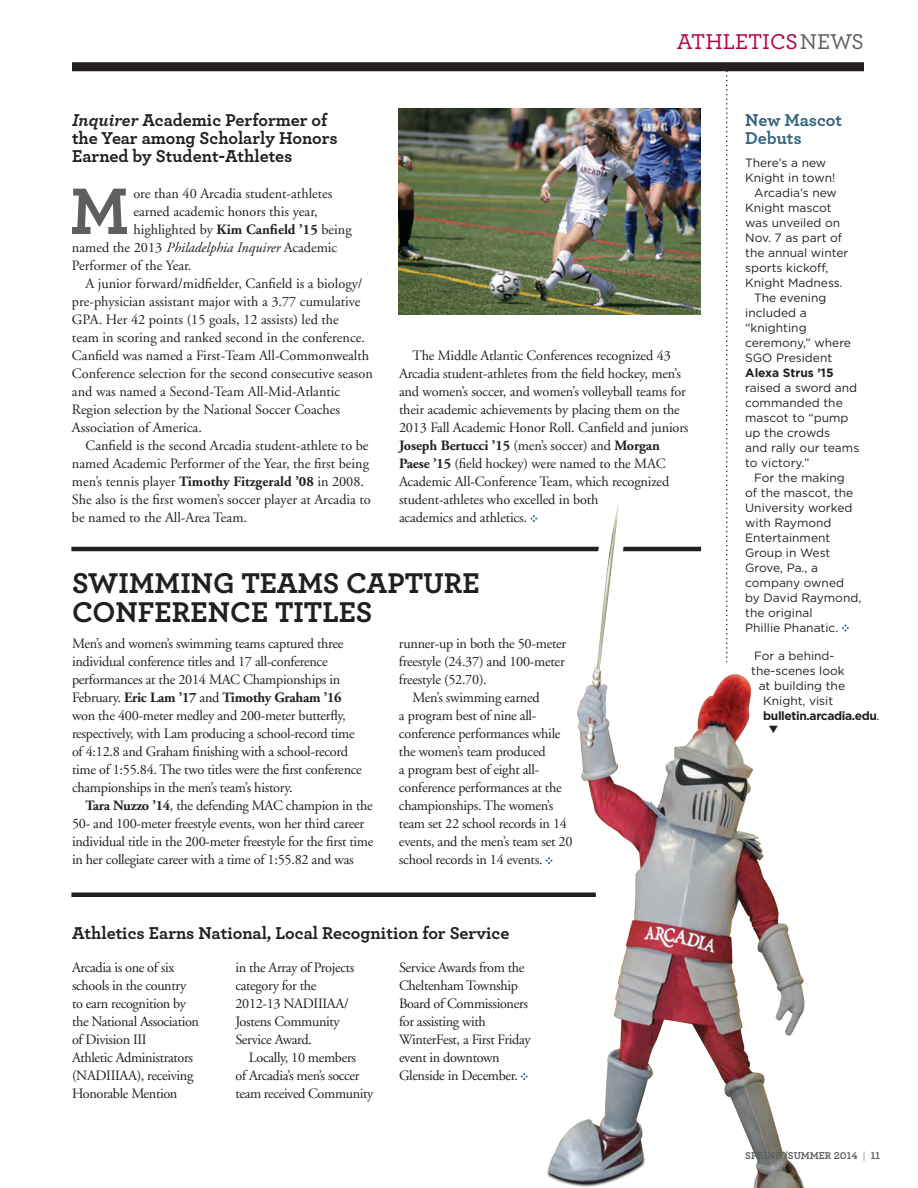
<style>
.page{position:relative;width:918px;height:1188px;background:#fff}
.page>*{position:absolute;margin:0;border:0;box-sizing:border-box;transform-origin:0 0}
.Copy-First_Paragraph{font:69px "Archer Bold LF";color:#5f5f62}
.Header_2{font:30px/28.5px "Archer Bold LF";color:#231f20}
.t1{font:22.5px "Archer Medium LF";color:#b30437}
.Sidebar-Header{font:18px/18px "Archer Bold LF";color:#231f20}
.t2{font:18px/18px "Archer Bold LF";color:#32657e}
.Copy{font:14.25px/18px "Adobe Garamond";letter-spacing:-.01em;color:#231f20}
.Copy-First_Paragraph-2{font:14.25px/18px "Adobe Garamond";letter-spacing:-.02em;color:#231f20}
.Copy-First_Paragraph-3{font:14.25px "Adobe Garamond";color:#231f20}
.Sidebar-Copy{font:12px/15px "Gotham";color:#231f20}
.Sidebar-Copy-2{font:700 12px "Gotham";letter-spacing:-.03em;color:#231f20}
.t3{font:10.5px "Archer Bold LF";color:#5f5f62}
.s1{color:#5f5f62}
.s2{font-family:"Archer Bold LF Italic"}
.s3{font-weight:700}
.s4{font-style:italic}
.s5{font-weight:400}
.s6{font-family:"Archer Book LF"}
</style>
<div class="page">
<hr style="left:71px;top:547px;width:630px;height:4px;background:#231f20">
<img style="left:399px;top:108px;width:301px;height:206px">
<div style="left:71px;top:892px;width:525px;height:5px;background:#231f20"></div>
<svg style="left:726px;top:71px;width:2px;height:424px"></svg>
<div style="left:72px;top:62px;width:792px;height:9px;background:#231f20"></div>
<img style="left:481px;top:495px;width:368px;height:693px">
<svg style="left:769px;top:726px;width:9px;height:7px"></svg>
<p class="t1" style="left:677px;top:28px;width:189px">ATHLETICS <span class="s1">NEWS</span></p>
<p class="Sidebar-Header" style="left:72px;top:111px;width:267px"><span class="s2">Inquirer</span> Academic Performer of the Year among Scholarly Honors<br>Earned by Student-Athletes</p>
<p class="Copy-First_Paragraph" style="left:70px;top:168px;width:61px">M</p>
<p class="Copy-First_Paragraph-3" style="left:133px;top:186px;width:201px">ore than 40 Arcadia student-athletes</p>
<p class="Copy-First_Paragraph-3" style="left:133px;top:204px;width:186px">earned academic honors this year,</p>
<p class="Copy-First_Paragraph-3" style="left:133px;top:222px;width:220px">highlighted by <span class="s3">Kim Canfield ’15</span> being</p>
<p class="Copy-First_Paragraph-3" style="left:72px;top:240px;width:267px">named the 2013 <span class="s4">Philadelphia Inquirer</span> Academic</p>
<p class="Copy-First_Paragraph-3" style="left:72px;top:258px;width:121px">Performer of the Year.</p>
<p class="Copy" style="left:72px;top:275px;width:302px;text-indent:13px">A junior forward/midfielder, Canfield is a biology/ pre-physician assistant major with a 3.77 cumulative GPA. Her 42 points (15 goals, 12 assists) led the<br>team in scoring and ranked second in the conference.<br>Canfield was named a First-Team All-Commonwealth Conference selection for the second consecutive season and was named a Second-Team All-Mid-Atlantic Region selection by the National Soccer Coaches Association of America.</p>
<p class="Copy" style="left:72px;top:437px;width:300px;text-indent:13px">Canfield is the second Arcadia student-athlete to be named Academic Performer of the Year, the first being men’s tennis player <span class="s3">Timothy Fitzgerald ’08</span> in 2008.<br>She also is the first women’s soccer player at Arcadia to be named to the All-Area Team.</p>
<p class="Copy" style="left:399px;top:347px;width:291px;text-indent:13px">The Middle Atlantic Conferences recognized 43<br>Arcadia student-athletes from the field hockey, men’s and women’s soccer, and women’s volleyball teams for their academic achievements by placing them on the 2013 Fall Academic Honor Roll. Canfield and juniors <span class="s3">Joseph Bertucci ’15</span> (men’s soccer) and <span class="s3">Morgan Paese ’15</span> (field hockey) were named to the MAC Academic All-Conference Team, which recognized student-athletes who excelled in both<br>academics and athletics.</p>
<p class="Header_2" style="left:72px;top:568px;width:409px">SWIMMING TEAMS CAPTURE<br>CONFERENCE TITLES</p>
<p class="Copy-First_Paragraph-2" style="left:72px;top:635px;width:291px">Men’s and women’s swimming teams captured three individual conference titles and 17 all-conference performances at the 2014 MAC Championships in February. <span class="s3">Eric Lam ’17</span> and <span class="s3">Timothy Graham ’16 </span>won the 400-meter medley and 200-meter butterfly, respectively, with Lam producing a school-record time of 4:12.8 and Graham finishing with a school-record time of 1:55.84. The two titles were the first conference championships in the men’s team’s history.</p>
<p class="Copy" style="left:72px;top:797px;width:303px;text-indent:13px"><span class="s3">Tara Nuzzo ’14</span>, the defending MAC champion in the 50- and 100-meter freestyle events, won her third career individual title in the 200-meter freestyle for the first time in her collegiate career with a time of 1:55.82 and was</p>
<p class="Copy" style="left:399px;top:635px;width:169px;text-align:justify">runner-up in both the 50-meter freestyle (24.37) and 100-meter freestyle (52.70).</p>
<p class="Copy" style="left:399px;top:689px;width:175px;text-indent:13px">Men’s swimming earned<br>a program best of nine all&shy;conference performances while the women’s team produced<br>a program best of eight all&shy;conference performances at the championships. The women’s team set 22 school records in 14 events, and the men’s team set 20 school records in 14 events.</p>
<p class="Sidebar-Header" style="left:72px;top:924px;width:439px">Athletics Earns National, Local Recognition for Service</p>
<p class="Copy-First_Paragraph-2" style="left:72px;top:959px;width:129px">Arcadia is one of six schools in the country to earn recognition by the National Association of Division III<br>Athletic Administrators (NADIIIAA), receiving<br>Honorable Mention</p>
<p class="Copy-First_Paragraph-2" style="left:236px;top:959px;width:120px">in the Array of Projects category for the<br>2012-13 NADIIIAA/<br>Jostens Community<br>Service Award.</p>
<p class="Copy" style="left:399px;top:959px;width:133px">Service Awards from the<br>Cheltenham Township<br>Board of Commissioners for assisting with<br>WinterFest, a First Friday event in downtown<br>Glenside in December.</p>
<p class="Copy" style="left:236px;top:1049px;width:140px;text-indent:13px">Locally, 10 members<br>of Arcadia’s men’s soccer team received Community</p>
<p class="t2" style="left:745px;top:111px;width:98px">New Mascot<br>Debuts</p>
<p class="Sidebar-Copy" style="left:745px;top:154px;width:92px">There’s a new<br>Knight in town!</p>
<p class="Sidebar-Copy" style="left:745px;top:184px;width:105px;text-indent:9px">Arcadia’s new<br>Knight mascot was unveiled on<br>Nov. 7 as part of the annual winter sports kickoff,<br>Knight Madness.</p>
<p class="Sidebar-Copy" style="left:745px;top:289px;width:116px;text-indent:9px">The evening included a “knighting ceremony,” where<br>SGO President<br><span class="s3">Alexa Strus ’15 </span>raised a sword and commanded the mascot to “pump up the crowds<br>and rally our teams to victory.”</p>
<p class="Sidebar-Copy" style="left:745px;top:469px;width:118px;text-indent:9px">For the making<br>of the mascot, the<br>University worked with Raymond<br>Entertainment<br>Group in West<br>Grove, Pa., a company owned by David Raymond, the original<br>Phillie Phanatic.</p>
<p class="Sidebar-Copy" style="left:754px;top:648px;width:82px">For a behind-</p>
<p class="Sidebar-Copy" style="left:751px;top:663px;width:95px">the-scenes look</p>
<p class="Sidebar-Copy" style="left:759px;top:678px;width:88px">at building the</p>
<p class="Sidebar-Copy" style="left:763px;top:693px;width:72px">Knight, visit</p>
<p class="Sidebar-Copy-2" style="left:763px;top:708px;width:118px">bulletin.arcadia.edu<span class="s5">.</span></p>
<p class="t3" style="left:745px;top:1149px;width:136px">SPRING/SUMMER 2014 <span class="s6">|</span> 11</p>
</div>
